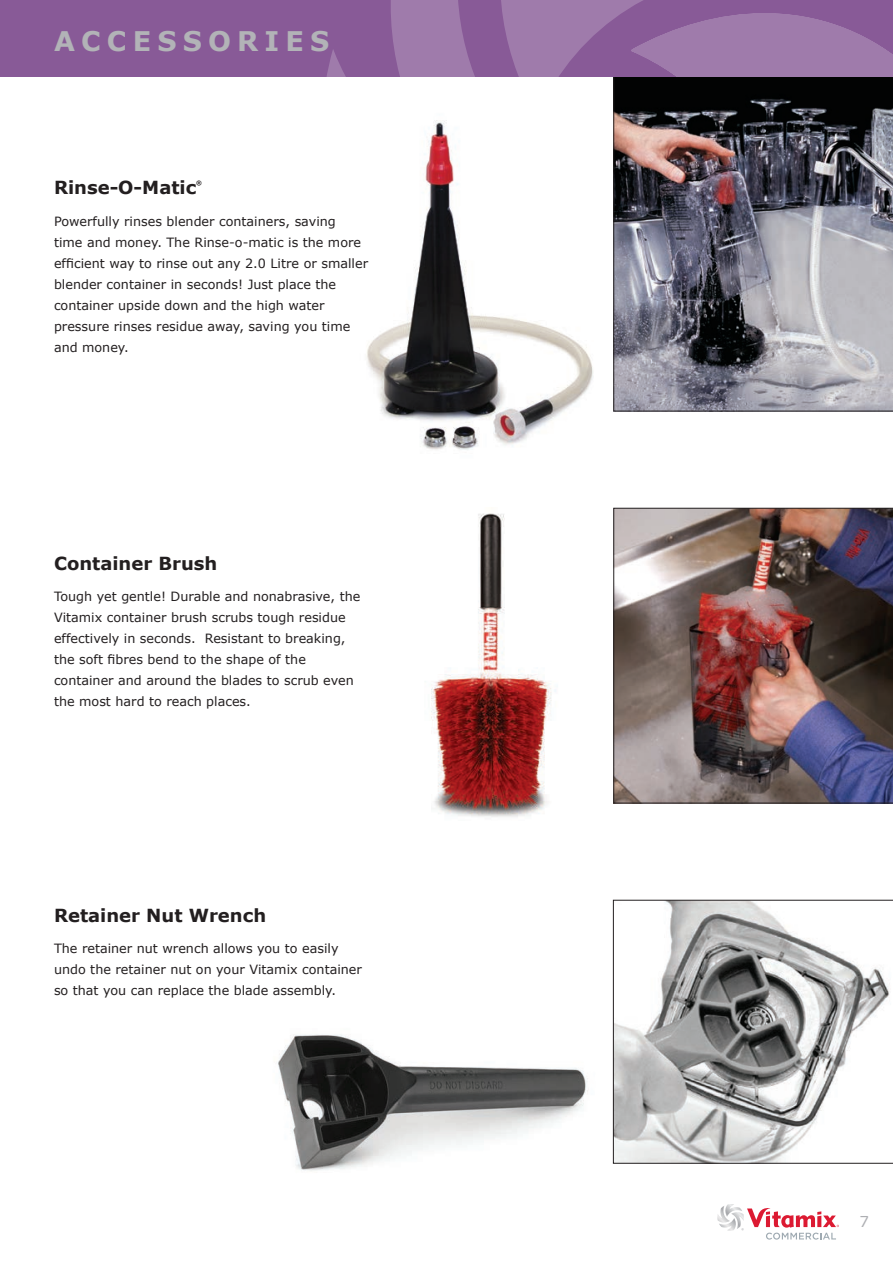
<style>
.page{position:relative;width:893px;height:1263px;background:#fff}
.page>*{position:absolute;margin:0;border:0;box-sizing:border-box;transform-origin:0 0}
.t1{font:700 27px "Verdana";letter-spacing:.23em;color:#b2b3b7}
.t2{font:700 18px "Verdana";color:#231f20}
.t3{font:15px "Verdana";color:#aeafb3}
.t4{font:12.75px/21px "Verdana";color:#231f20}
.t5{font:700 6px "Verdana";color:#231f20}
</style>
<div class="page">
<img style="left:367px;top:120px;width:226px;height:330px">
<img style="left:278px;top:1034px;width:310px;height:137px">
<img style="left:431px;top:513px;width:125px;height:304px">
<svg style="left:613px;top:77px;width:280px;height:334px;background:#706d76"></svg>
<img style="left:613px;top:508px;width:280px;height:295px">
<svg style="left:613px;top:900px;width:280px;height:264px"></svg>
<div style="left:0;top:0;width:893px;height:77px;background:#885a97"></div>
<svg style="left:326px;top:0;width:567px;height:77px"></svg>
<svg style="left:717px;top:1204px;width:122px;height:35px"></svg>
<h1 class="t1" style="left:54px;top:22px;width:277px">ACCESSORIES</h1>
<h2 class="t2" style="left:54px;top:175px;width:144px">Rinse-O-Matic</h2>
<p class="t5" style="left:196px;top:179px;width:7px">®</p>
<p class="t4" style="left:54px;top:210px;width:316px">Powerfully rinses blender containers, saving<br>time and money. The Rinse-o-matic is the more efficient way to rinse out any 2.0 Litre or smaller blender container in seconds! Just place the container upside down and the high water pressure rinses residue away, saving you time and money.</p>
<h2 class="t2" style="left:54px;top:550px;width:165px">Container Brush</h2>
<p class="t4" style="left:54px;top:585px;width:308px">Tough yet gentle! Durable and nonabrasive, the Vitamix container brush scrubs tough residue effectively in seconds. Resistant to breaking, the soft fibres bend to the shape of the container and around the blades to scrub even the most hard to reach places.</p>
<h2 class="t2" style="left:54px;top:903px;width:214px">Retainer Nut Wrench</h2>
<p class="t4" style="left:54px;top:938px;width:309px">The retainer nut wrench allows you to easily undo the retainer nut on your Vitamix container so that you can replace the blade assembly.</p>
<p class="t3" style="left:860px;top:1211px;width:11px">7</p>
</div>
